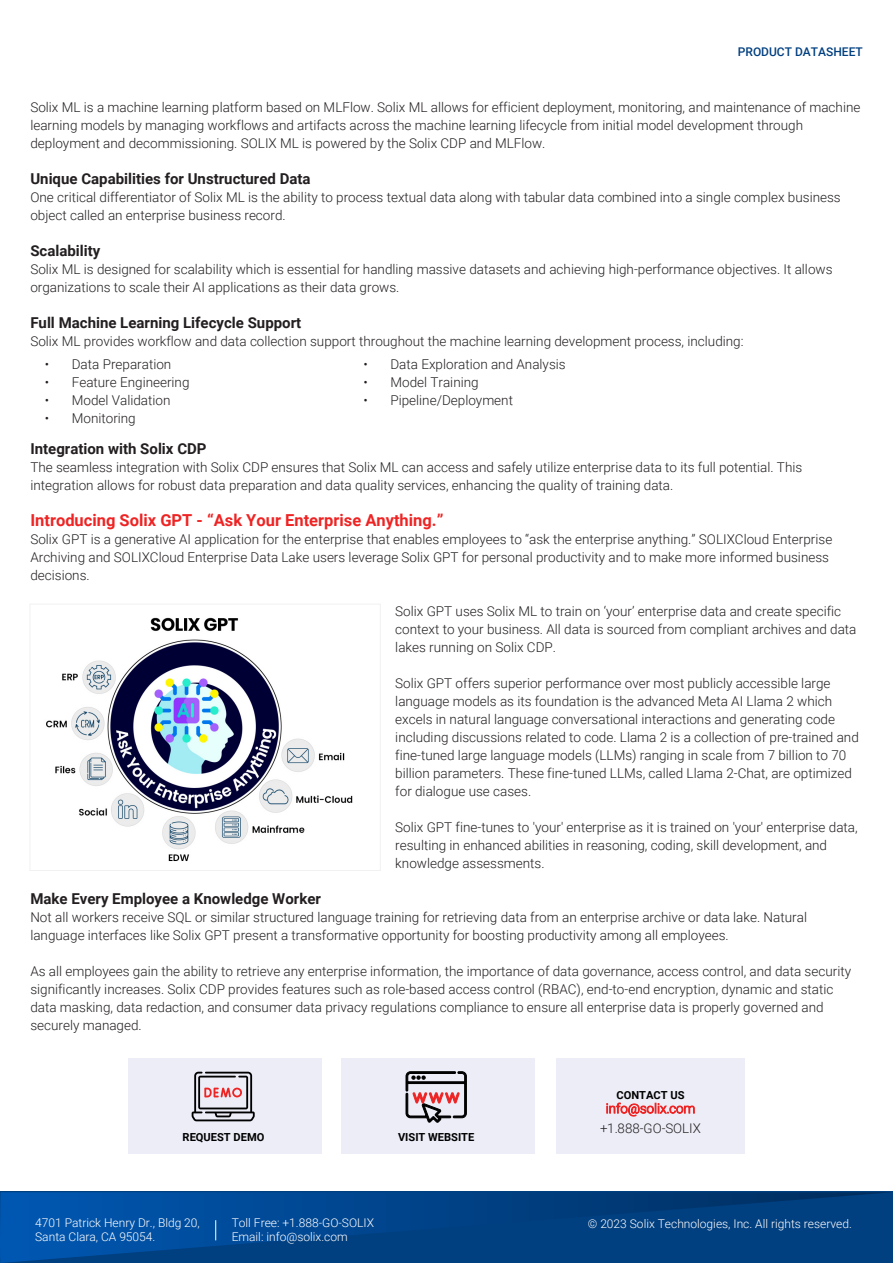
<style>
.page{position:relative;width:893px;height:1263px;background:#fff}
.page>*{position:absolute;margin:0;border:0;box-sizing:border-box;transform-origin:0 0}
.t1{font:700 16.5px "Roboto";color:#ee2424}
.t2{font:700 15px "Roboto";color:#231f20}
.t3{font:300 13.5px/18px "Roboto";color:#231f20}
.t4{font:300 13.35px "Roboto";color:#231f20}
.t5{font:300 12px/14.4px "Roboto";color:#fff}
.t6{font:500 12px "Roboto";color:#003f80}
.t7{font:700 11.1px "Roboto";color:#000}
</style>
<div class="page">
<svg style="left:0;top:1192px;width:893px;height:71px;background:#00438a"></svg>
<svg style="left:215px;top:1220px;width:1px;height:20px"></svg>
<div style="left:30px;top:604px;width:351px;height:267px;background:#fff;border:1px solid #f1f0f0"></div>
<img style="left:46px;top:617px;width:307px;height:244px">
<div style="left:129px;top:1058px;width:193px;height:96px;background:#ecedf7"></div>
<div style="left:556px;top:1058px;width:189px;height:96px;background:#ecedf7"></div>
<div style="left:342px;top:1058px;width:193px;height:96px;background:#ecedf7"></div>
<svg style="left:192px;top:1072px;width:63px;height:49px"></svg>
<svg style="left:406px;top:1071px;width:61px;height:52px"></svg>
<svg style="left:606px;top:1102px;width:89px;height:14px"></svg>
<p class="t6" style="left:738px;top:43px;width:126px">PRODUCT DATASHEET</p>
<p class="t3" style="left:30px;top:97px;width:831px">Solix ML is a machine learning platform based on MLFlow. Solix ML allows for efficient deployment, monitoring, and maintenance of machine learning models by managing workflows and artifacts across the machine learning lifecycle from initial model development through deployment and decommissioning. SOLIX ML is powered by the Solix CDP and MLFlow.</p>
<p class="t2" style="left:30px;top:168px;width:282px">Unique Capabilities for Unstructured Data</p>
<p class="t3" style="left:30px;top:187px;width:812px">One critical differentiator of Solix ML is the ability to process textual data along with tabular data combined into a single complex business object called an enterprise business record.</p>
<p class="t2" style="left:30px;top:240px;width:72px">Scalability</p>
<p class="t3" style="left:30px;top:259px;width:804px">Solix ML is designed for scalability which is essential for handling massive datasets and achieving high-performance objectives. It allows organizations to scale their AI applications as their data grows.</p>
<p class="t2" style="left:30px;top:312px;width:272px">Full Machine Learning Lifecycle Support</p>
<p class="t3" style="left:30px;top:331px;width:715px">Solix ML provides workflow and data collection support throughout the machine learning development process, including:</p>
<p class="t3" style="left:45px;top:355px;width:128px">• Data Preparation</p>
<p class="t3" style="left:45px;top:373px;width:146px">• Feature Engineering</p>
<p class="t3" style="left:45px;top:391px;width:127px">• Model Validation</p>
<p class="t3" style="left:45px;top:409px;width:93px">• Monitoring</p>
<p class="t3" style="left:363px;top:355px;width:204px">• Data Exploration and Analysis</p>
<p class="t3" style="left:363px;top:373px;width:117px">• Model Training</p>
<p class="t3" style="left:363px;top:391px;width:151px">• Pipeline/Deployment</p>
<p class="t2" style="left:30px;top:438px;width:178px">Integration with Solix CDP</p>
<p class="t3" style="left:30px;top:457px;width:773px">The seamless integration with Solix CDP ensures that Solix ML can access and safely utilize enterprise data to its full potential. This integration allows for robust data preparation and data quality services, enhancing the quality of training data.</p>
<p class="t1" style="left:30px;top:508px;width:415px">Introducing Solix GPT - “Ask Your Enterprise Anything.”</p>
<p class="t3" style="left:30px;top:529px;width:803px">Solix GPT is a generative AI application for the enterprise that enables employees to “ask the enterprise anything.” SOLIXCloud Enterprise<br>Archiving and SOLIXCloud Enterprise Data Lake users leverage Solix GPT for personal productivity and to make more informed business decisions.</p>
<p class="t3" style="left:395px;top:601px;width:463px">Solix GPT uses Solix ML to train on ‘your’ enterprise data and create specific context to your business. All data is sourced from compliant archives and data lakes running on Solix CDP.</p>
<p class="t3" style="left:395px;top:673px;width:465px">Solix GPT offers superior performance over most publicly accessible large language models as its foundation is the advanced Meta AI Llama 2 which excels in natural language conversational interactions and generating code including discussions related to code. Llama 2 is a collection of pre-trained and fine-tuned large language models (LLMs) ranging in scale from 7 billion to 70 billion parameters. These fine-tuned LLMs, called Llama 2-Chat, are optimized for dialogue use cases.</p>
<p class="t3" style="left:395px;top:817px;width:464px">Solix GPT fine-tunes to 'your' enterprise as it is trained on 'your' enterprise data, resulting in enhanced abilities in reasoning, coding, skill development, and knowledge assessments.</p>
<p class="t2" style="left:30px;top:888px;width:292px">Make Every Employee a Knowledge Worker</p>
<p class="t3" style="left:30px;top:907px;width:778px">Not all workers receive SQL or similar structured language training for retrieving data from an enterprise archive or data lake. Natural language interfaces like Solix GPT present a transformative opportunity for boosting productivity among all employees.</p>
<p class="t3" style="left:30px;top:961px;width:822px">As all employees gain the ability to retrieve any enterprise information, the importance of data governance, access control, and data security significantly increases. Solix CDP provides features such as role-based access control (RBAC), end-to-end encryption, dynamic and static data masking, data redaction, and consumer data privacy regulations compliance to ensure all enterprise data is properly governed and securely managed.</p>
<p class="t7" style="left:183px;top:1129px;width:83px">REQUEST DEMO</p>
<p class="t7" style="left:398px;top:1129px;width:78px">VISIT WEBSITE</p>
<p class="t7" style="left:616px;top:1087px;width:70px">CONTACT US</p>
<p class="t4" style="left:600px;top:1119px;width:102px">+1.888-GO-SOLIX</p>
<p class="t5" style="left:35px;top:1215px;width:166px">4701 Patrick Henry Dr., Bldg 20,<br>Santa Clara, CA 95054.</p>
<p class="t5" style="left:232px;top:1215px;width:144px">Toll Free: +1.888-GO-SOLIX<br>Email: info@solix.com</p>
<p class="t5" style="left:588px;top:1216px;width:266px">© 2023 Solix Technologies, Inc. All rights reserved.</p>
</div>
